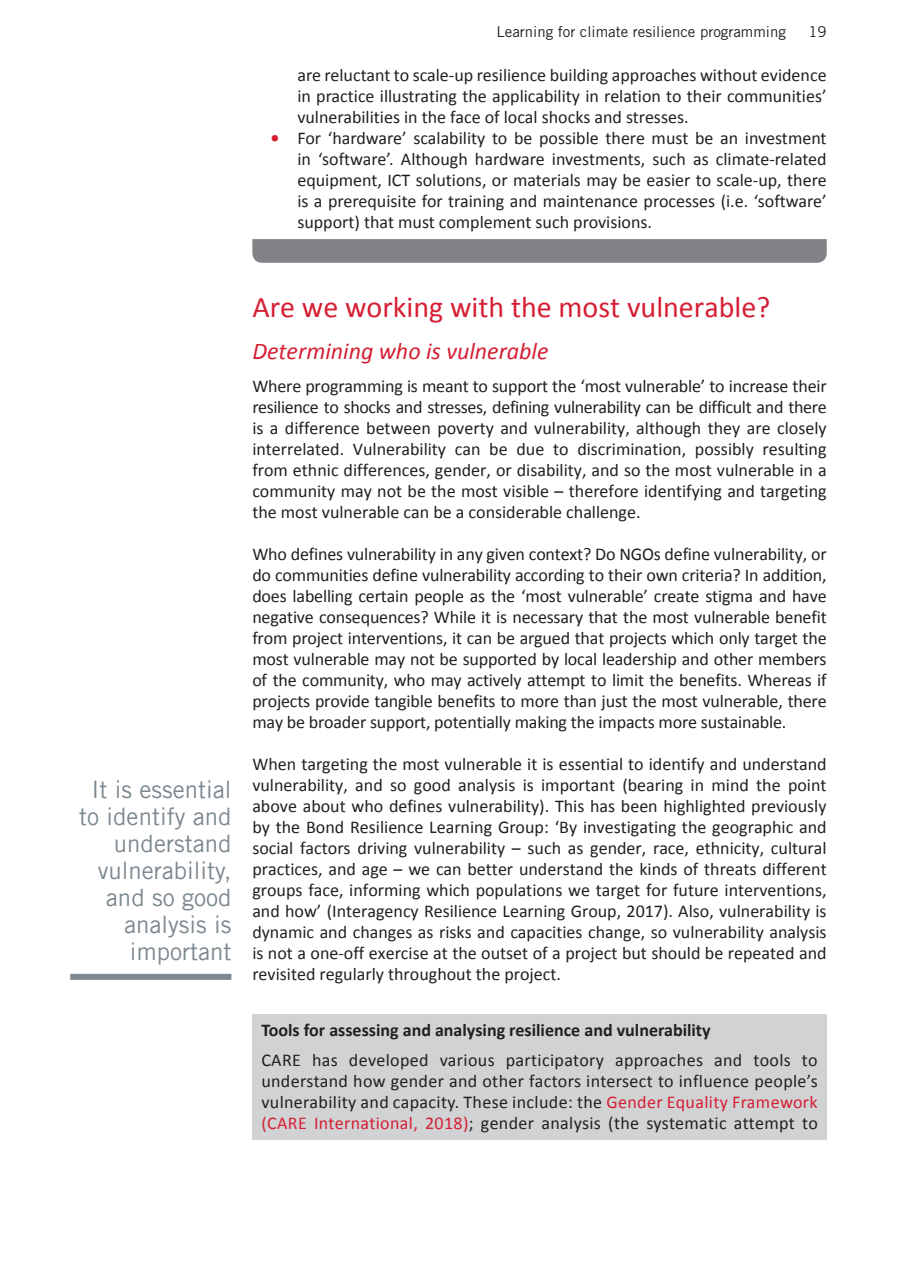
<style>
.page{position:relative;width:897px;height:1267px;background:#fff}
.page>*{position:absolute;margin:0;border:0;box-sizing:border-box;transform-origin:0 0}
.t1{font:30px "Calibri";color:#d61e34}
.t2{font:24px/27px "Trade Gothic";color:#7c888f;text-align:right}
.t3{font:italic 24px "Calibri";color:#d61e34}
.t4{font:18px/21px "Calibri";color:#231f20;text-align:justify}
.t5{font:700 18px "Calibri";color:#231f20}
.t6{font:15px "Trade Gothic LT Std";color:#231f20}
.s1{font-weight:700;color:#d61e34}
.s2{color:#d61e34}
</style>
<div class="page">
<div style="left:252px;top:1013px;width:574px;height:126px;background:#d1d2d4"></div>
<svg style="left:252px;top:239px;width:575px;height:24px;background:#828386"></svg>
<div style="left:70px;top:973px;width:161px;height:6px;background:#7c888f"></div>
<p class="t6" style="left:496px;top:26px;width:291px">Learning for climate resilience programming</p>
<p class="t6" style="left:808px;top:26px;width:20px">19</p>
<p class="t4" style="left:297px;top:66px;width:530px">are reluctant to scale-up resilience building approaches without evidence in practice illustrating the applicability in relation to their communities’ vulnerabilities in the face of local shocks and stresses.</p>
<p class="t4" style="left:297px;top:129px;width:530px;text-indent:-27px"><span class="s1">•</span> For ‘hardware’ scalability to be possible there must be an investment in ‘software’. Although hardware investments, such as climate-related equipment, ICT solutions, or materials may be easier to scale-up, there is a prerequisite for training and maintenance processes (i.e. ‘software’ support) that must complement such provisions.</p>
<h2 class="t2" style="left:79px;top:775px;width:153px">It is essential to identify and understand vulnerability, and so good analysis is important</h2>
<h1 class="t1" style="left:252px;top:294px;width:519px">Are we working with the most vulnerable?</h1>
<h2 class="t3" style="left:252px;top:340px;width:298px">Determining who is vulnerable</h2>
<p class="t4" style="left:252px;top:376px;width:576px">Where programming is meant to support the ‘most vulnerable’ to increase their resilience to shocks and stresses, defining vulnerability can be difficult and there is a difference between poverty and vulnerability, although they are closely interrelated. Vulnerability can be due to discrimination, possibly resulting from ethnic differences, gender, or disability, and so the most vulnerable in a community may not be the most visible – therefore identifying and targeting the most vulnerable can be a considerable challenge.</p>
<p class="t4" style="left:252px;top:544px;width:575px">Who defines vulnerability in any given context? Do NGOs define vulnerability, or do communities define vulnerability according to their own criteria? In addition, does labelling certain people as the ‘most vulnerable’ create stigma and have negative consequences? While it is necessary that the most vulnerable benefit from project interventions, it can be argued that projects which only target the most vulnerable may not be supported by local leadership and other members of the community, who may actively attempt to limit the benefits. Whereas if projects provide tangible benefits to more than just the most vulnerable, there may be broader support, potentially making the impacts more sustainable.</p>
<p class="t4" style="left:252px;top:754px;width:575px">When targeting the most vulnerable it is essential to identify and understand vulnerability, and so good analysis is important (bearing in mind the point above about who defines vulnerability). This has been highlighted previously by the Bond Resilience Learning Group: ‘By investigating the geographic and social factors driving vulnerability – such as gender, race, ethnicity, cultural practices, and age – we can better understand the kinds of threats different groups face, informing which populations we target for future interventions, and how’ (Interagency Resilience Learning Group, 2017). Also, vulnerability is dynamic and changes as risks and capacities change, so vulnerability analysis is not a one-off exercise at the outset of a project but should be repeated and revisited regularly throughout the project.</p>
<p class="t5" style="left:261px;top:1022px;width:451px">Tools for assessing and analysing resilience and vulnerability</p>
<p class="t4" style="left:261px;top:1051px;width:558px">CARE has developed various participatory approaches and tools to understand how gender and other factors intersect to influence people’s vulnerability and capacity. These include: the <span class="s2">Gender Equality Framework (CARE International, 2018)</span>; gender analysis (the systematic attempt to</p>
</div>
